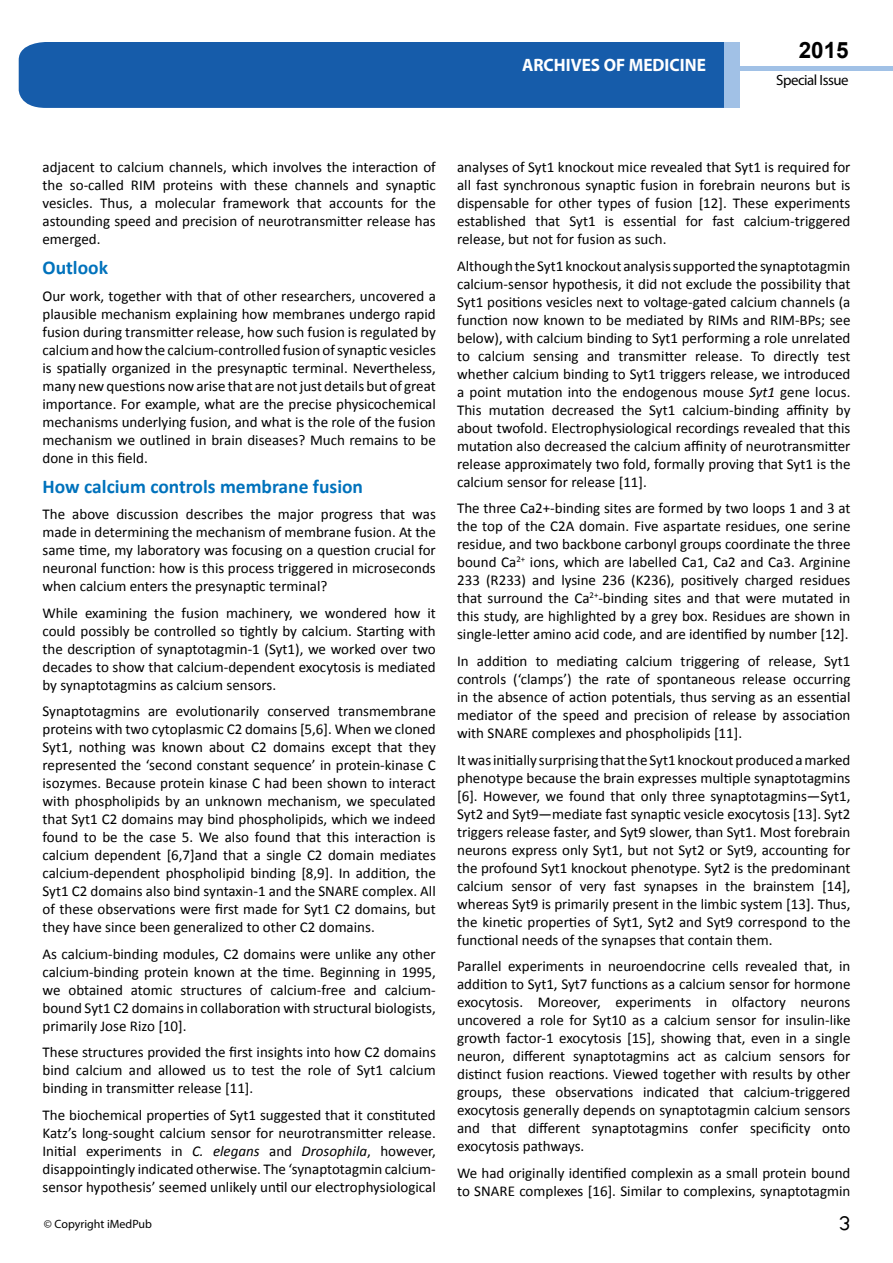
<style>
.page{position:relative;width:893px;height:1263px;background:#fff}
.page>*{position:absolute;margin:0;border:0;box-sizing:border-box;transform-origin:0 0}
.t1{font:25.5px "Tunga";color:#000}
.t2{font:700 22.5px "Arial";color:#000}
.t3{font:700 19.5px "Calibri";color:#0072bc}
.t4{font:700 18px "Myriad Pro";color:#fff;scale:.96 1}
.t5{font:15px/18px "Calibri";color:#000;text-align:justify}
.t6{font:14.85px "Myriad Pro";letter-spacing:-.03em;color:#000}
.t7{font:12px "Myriad Pro";color:#000}
.s1{font-style:italic}
</style>
<div class="page">
<div style="left:722px;top:66px;width:171px;height:5px;background:#a1c1e6"></div>
<div style="left:19px;top:42px;width:706px;height:66px;background:#165caa"></div>
<div style="left:725px;top:43px;width:15px;height:65px;background:#a1c1e6"></div>
<p class="t4" style="left:522px;top:53px;width:193px">ARCHIVES OF MEDICINE</p>
<h2 class="t2" style="left:799px;top:35px;width:52px">2015</h2>
<p class="t6" style="left:776px;top:71px;width:74px">Special Issue</p>
<p class="t5" style="left:43px;top:158px;width:395px">adjacent to calcium channels, which involves the interaction of the so-called RIM proteins with these channels and synaptic vesicles. Thus, a molecular framework that accounts for the astounding speed and precision of neurotransmitter release has emerged.</p>
<h3 class="t3" style="left:43px;top:255px;width:67px">Outlook</h3>
<p class="t5" style="left:43px;top:287px;width:395px">Our work, together with that of other researchers, uncovered a plausible mechanism explaining how membranes undergo rapid fusion during transmitter release, how such fusion is regulated by calcium and how the calcium-controlled fusion of synaptic vesicles is spatially organized in the presynaptic terminal. Nevertheless, many new questions now arise that are not just details but of great importance. For example, what are the precise physicochemical mechanisms underlying fusion, and what is the role of the fusion mechanism we outlined in brain diseases? Much remains to be done in this field.</p>
<h3 class="t3" style="left:43px;top:474px;width:322px">How calcium controls membrane fusion</h3>
<p class="t5" style="left:43px;top:505px;width:395px">The above discussion describes the major progress that was made in determining the mechanism of membrane fusion. At the same time, my laboratory was focusing on a question crucial for neuronal function: how is this process triggered in microseconds when calcium enters the presynaptic terminal?</p>
<p class="t5" style="left:43px;top:604px;width:395px">While examining the fusion machinery, we wondered how it could possibly be controlled so tightly by calcium. Starting with the description of synaptotagmin-1 (Syt1), we worked over two decades to show that calcium-dependent exocytosis is mediated by synaptotagmins as calcium sensors.</p>
<p class="t5" style="left:43px;top:702px;width:395px">Synaptotagmins are evolutionarily conserved transmembrane proteins with two cytoplasmic C2 domains [5,6]. When we cloned Syt1, nothing was known about C2 domains except that they represented the ‘second constant sequence’ in protein-kinase C isozymes. Because protein kinase C had been shown to interact with phospholipids by an unknown mechanism, we speculated that Syt1 C2 domains may bind phospholipids, which we indeed found to be the case 5. We also found that this interaction is calcium dependent [6,7]and that a single C2 domain mediates calcium-dependent phospholipid binding [8,9]. In addition, the Syt1 C2 domains also bind syntaxin-1 and the SNARE complex. All of these observations were first made for Syt1 C2 domains, but they have since been generalized to other C2 domains.</p>
<p class="t5" style="left:43px;top:945px;width:395px">As calcium-binding modules, C2 domains were unlike any other calcium-binding protein known at the time. Beginning in 1995, we obtained atomic structures of calcium-free and calcium&shy;bound Syt1 C2 domains in collaboration with structural biologists, primarily Jose Rizo [10].</p>
<p class="t5" style="left:43px;top:1043px;width:395px">These structures provided the first insights into how C2 domains bind calcium and allowed us to test the role of Syt1 calcium binding in transmitter release [11].</p>
<p class="t5" style="left:43px;top:1106px;width:395px">The biochemical properties of Syt1 suggested that it constituted Katz’s long-sought calcium sensor for neurotransmitter release.<br>Initial experiments in <span class="s1">C. elegans</span> and <span class="s1">Drosophila</span>, however, disappointingly indicated otherwise. The ‘synaptotagmin calcium&shy;sensor hypothesis’ seemed unlikely until our electrophysiological</p>
<p class="t5" style="left:457px;top:158px;width:395px">analyses of Syt1 knockout mice revealed that Syt1 is required for all fast synchronous synaptic fusion in forebrain neurons but is dispensable for other types of fusion [12]. These experiments established that Syt1 is essential for fast calcium-triggered release, but not for fusion as such.</p>
<p class="t5" style="left:457px;top:257px;width:395px">Although the Syt1 knockout analysis supported the synaptotagmin calcium-sensor hypothesis, it did not exclude the possibility that Syt1 positions vesicles next to voltage-gated calcium channels (a function now known to be mediated by RIMs and RIM-BPs; see below), with calcium binding to Syt1 performing a role unrelated to calcium sensing and transmitter release. To directly test whether calcium binding to Syt1 triggers release, we introduced a point mutation into the endogenous mouse <span class="s1">Syt1</span> gene locus.<br>This mutation decreased the Syt1 calcium-binding affinity by about twofold. Electrophysiological recordings revealed that this mutation also decreased the calcium affinity of neurotransmitter release approximately two fold, formally proving that Syt1 is the calcium sensor for release [11].</p>
<p class="t5" style="left:457px;top:499px;width:395px">The three Ca2+-binding sites are formed by two loops 1 and 3 at the top of the C2A domain. Five aspartate residues, one serine residue, and two backbone carbonyl groups coordinate the three bound Ca<sup>2+</sup> ions, which are labelled Ca1, Ca2 and Ca3. Arginine 233 (R233) and lysine 236 (K236), positively charged residues that surround the Ca<sup>2+</sup>-binding sites and that were mutated in this study, are highlighted by a grey box. Residues are shown in single-letter amino acid code, and are identified by number [12].</p>
<p class="t5" style="left:457px;top:652px;width:395px">In addition to mediating calcium triggering of release, Syt1 controls (‘clamps’) the rate of spontaneous release occurring in the absence of action potentials, thus serving as an essential mediator of the speed and precision of release by association with SNARE complexes and phospholipids [11].</p>
<p class="t5" style="left:457px;top:750px;width:395px">It was initially surprising that the Syt1 knockout produced a marked phenotype because the brain expresses multiple synaptotagmins [6]. However, we found that only three synaptotagmins—Syt1, Syt2 and Syt9—mediate fast synaptic vesicle exocytosis [13]. Syt2 triggers release faster, and Syt9 slower, than Syt1. Most forebrain neurons express only Syt1, but not Syt2 or Syt9, accounting for the profound Syt1 knockout phenotype. Syt2 is the predominant calcium sensor of very fast synapses in the brainstem [14], whereas Syt9 is primarily present in the limbic system [13]. Thus, the kinetic properties of Syt1, Syt2 and Syt9 correspond to the functional needs of the synapses that contain them.</p>
<p class="t5" style="left:457px;top:957px;width:395px">Parallel experiments in neuroendocrine cells revealed that, in addition to Syt1, Syt7 functions as a calcium sensor for hormone exocytosis. Moreover, experiments in olfactory neurons uncovered a role for Syt10 as a calcium sensor for insulin-like growth factor-1 exocytosis [15], showing that, even in a single neuron, different synaptotagmins act as calcium sensors for distinct fusion reactions. Viewed together with results by other groups, these observations indicated that calcium-triggered exocytosis generally depends on synaptotagmin calcium sensors and that different synaptotagmins confer specificity onto exocytosis pathways.</p>
<p class="t5" style="left:457px;top:1164px;width:395px">We had originally identified complexin as a small protein bound to SNARE complexes [16]. Similar to complexins, synaptotagmin</p>
<p class="t7" style="left:44px;top:1217px;width:110px">© Copyright iMedPub</p>
<h1 class="t1" style="left:839px;top:1206px;width:13px">3</h1>
</div>
